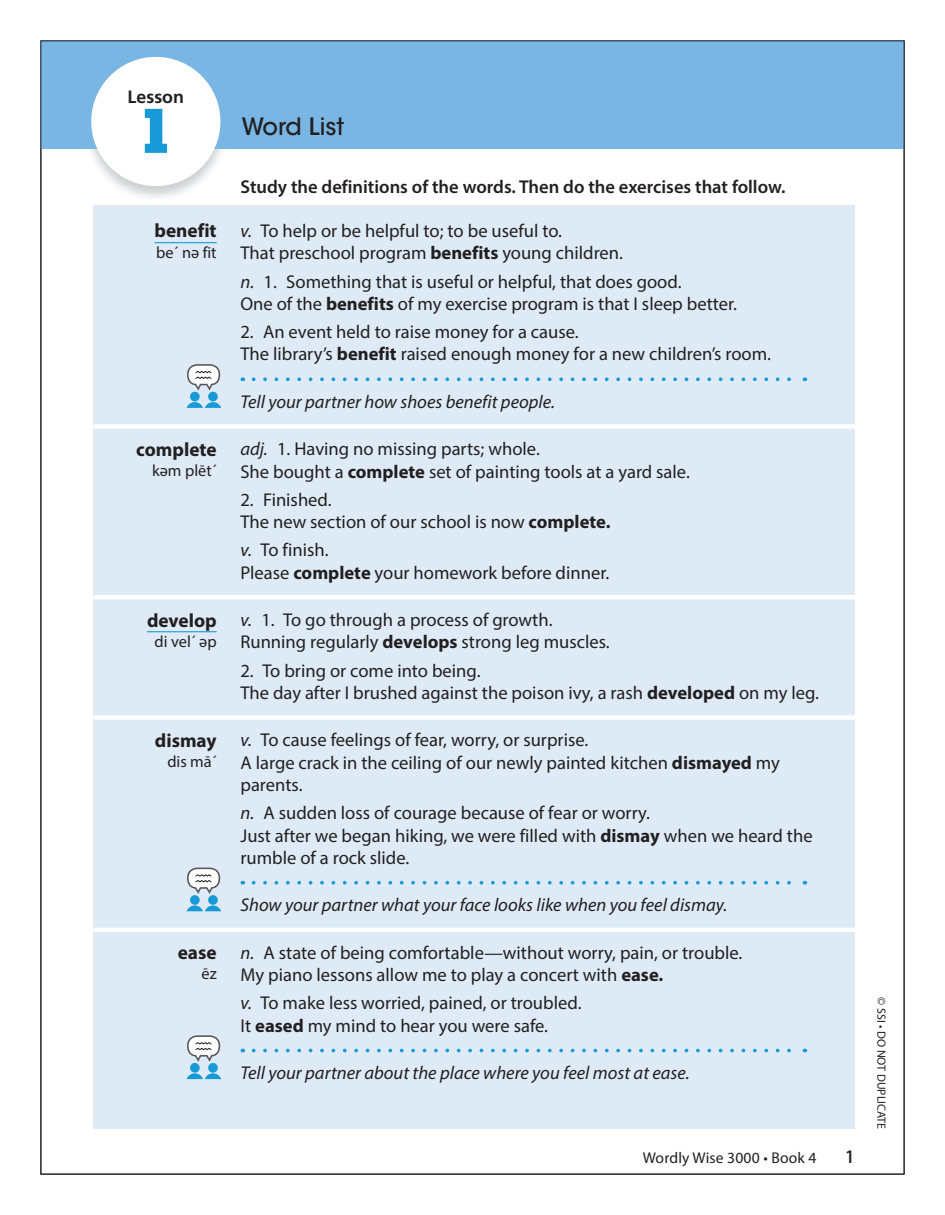
<style>
.page{position:relative;width:945px;height:1215px;background:#fff}
.page>*{position:absolute;margin:0;border:0;box-sizing:border-box;transform-origin:0 0}
.t1{font:800 62.4px "Memphis";color:#179ad7}
.t2{font:500 23.7px "ITC Avant Garde Std";color:#231f20}
.t3{font:700 19.35px "Myriad Pro";color:#231f20}
.t4{font:600 condensed 19.35px "Myriad Pro";color:#231f20}
.t5{font:18.6px/22.4px "Myriad Pro";color:#231f20}
.t6{font:italic 18.6px "Myriad Pro";color:#231f20}
.t7{font:600 18.6px "Myriad Pro";color:#231f20}
.t8{font:700 17.85px "Frutiger";color:#231f20}
.t9{font:16.35px "Myriad Pro";color:#231f20}
.t10{font:15.6px "Myriad Pro";letter-spacing:.01em;color:#231f20}
.t11{font:11.85px "Myriad Pro";color:#231f20}
.s1{font-style:italic}
.s2{font-weight:700}
</style>
<div class="page">
<div style="left:41px;top:41px;width:863px;height:108px;background:#7ab6e3"></div>
<img style="left:91px;top:149px;width:130px;height:48px">
<img style="left:91px;top:56px;width:130px;height:93px">
<div style="left:91px;top:57px;width:129px;height:129px;background:#fff;border-radius:50%"></div>
<div style="left:93px;top:205px;width:762px;height:924px;background:#deebf7"></div>
<svg style="left:254px;top:377px;width:551px;height:4px"></svg>
<div style="left:93px;top:424px;width:762px;height:5px;background:#fff"></div>
<hr style="left:93px;top:595px;width:762px;height:4px;background:#fff">
<div style="left:93px;top:715px;width:762px;height:5px;background:#fff"></div>
<svg style="left:254px;top:881px;width:551px;height:4px"></svg>
<hr style="left:93px;top:928px;width:762px;height:4px;background:#fff">
<svg style="left:254px;top:1049px;width:551px;height:3px"></svg>
<hr style="left:154px;top:242px;width:63px;height:1px;background:#179ad7">
<svg style="left:187px;top:364px;width:33px;height:27px"></svg>
<div style="left:190px;top:392px;width:10px;height:9px;background:#179ad7;border-radius:50%"></div>
<div style="left:208px;top:392px;width:10px;height:9px;background:#179ad7;border-radius:50%"></div>
<svg style="left:187px;top:402px;width:34px;height:6px"></svg>
<hr style="left:147px;top:631px;width:70px;height:1px;background:#179ad7">
<svg style="left:187px;top:868px;width:33px;height:26px"></svg>
<div style="left:190px;top:895px;width:10px;height:10px;background:#179ad7;border-radius:50%"></div>
<div style="left:208px;top:895px;width:10px;height:10px;background:#179ad7;border-radius:50%"></div>
<svg style="left:187px;top:905px;width:34px;height:6px"></svg>
<svg style="left:187px;top:1035px;width:33px;height:27px"></svg>
<div style="left:190px;top:1063px;width:10px;height:10px;background:#179ad7;border-radius:50%"></div>
<div style="left:208px;top:1063px;width:10px;height:10px;background:#179ad7;border-radius:50%"></div>
<svg style="left:187px;top:1073px;width:34px;height:6px"></svg>
<p class="t8" style="left:128px;top:86px;width:58px">Lesson</p>
<h1 class="t1" style="left:135px;top:90px;width:43px">1</h1>
<p class="t3" style="left:154px;top:218px;width:64px">benefit</p>
<p class="t9" style="left:156px;top:242px;width:62px">be´ nә fit</p>
<p class="t3" style="left:136px;top:437px;width:82px">complete</p>
<p class="t9" style="left:152px;top:460px;width:66px">kәm plēt´</p>
<p class="t3" style="left:147px;top:607px;width:71px">develop</p>
<p class="t9" style="left:155px;top:631px;width:64px">di vel´ әp</p>
<p class="t3" style="left:155px;top:728px;width:63px">dismay</p>
<p class="t9" style="left:167px;top:751px;width:51px">dis mā´</p>
<p class="t3" style="left:178px;top:940px;width:40px">ease</p>
<p class="t9" style="left:202px;top:964px;width:17px">ēz</p>
<p class="t2" style="left:242px;top:112px;width:104px">Word List</p>
<p class="t7" style="left:240px;top:175px;width:547px">Study the definitions of the words. Then do the exercises that follow.</p>
<p class="t5" style="left:240px;top:219px;width:384px"><span class="s1">v.</span> To help or be helpful to; to be useful to.<br>That preschool program <span class="s2">benefits</span> young children.</p>
<p class="t5" style="left:240px;top:270px;width:498px"><span class="s1">n.</span> 1. Something that is useful or helpful, that does good.<br>One of the <span class="s2">benefits</span> of my exercise program is that I sleep better.</p>
<p class="t5" style="left:240px;top:320px;width:532px">2. An event held to raise money for a cause.<br>The library’s <span class="s2">benefit</span> raised enough money for a new children’s room.</p>
<p class="t6" style="left:240px;top:390px;width:316px">Tell your partner how shoes benefit people.</p>
<p class="t5" style="left:240px;top:438px;width:451px"><span class="s1">adj.</span> 1. Having no missing parts; whole.<br>She bought a <span class="s2">complete</span> set of painting tools at a yard sale.</p>
<p class="t5" style="left:240px;top:488px;width:372px">2. Finished.<br>The new section of our school is now <span class="s2">complete.</span></p>
<p class="t5" style="left:240px;top:539px;width:370px"><span class="s1">v.</span> To finish.<br>Please <span class="s2">complete</span> your homework before dinner.</p>
<p class="t5" style="left:240px;top:608px;width:371px"><span class="s1">v.</span> 1. To go through a process of growth.<br>Running regularly <span class="s2">develops</span> strong leg muscles.</p>
<p class="t5" style="left:240px;top:659px;width:580px">2. To bring or come into being.<br>The day after I brushed against the poison ivy, a rash <span class="s2">developed</span> on my leg.</p>
<p class="t5" style="left:240px;top:729px;width:541px"><span class="s1">v.</span> To cause feelings of fear, worry, or surprise.<br>A large crack in the ceiling of our newly painted kitchen <span class="s2">dismayed</span> my parents.</p>
<p class="t5" style="left:240px;top:802px;width:574px"><span class="s1">n.</span> A sudden loss of courage because of fear or worry.<br>Just after we began hiking, we were filled with <span class="s2">dismay</span> when we heard the rumble of a rock slide.</p>
<p class="t6" style="left:240px;top:894px;width:488px">Show your partner what your face looks like when you feel dismay.</p>
<p class="t5" style="left:240px;top:941px;width:504px"><span class="s1">n.</span> A state of being comfortable—without worry, pain, or trouble.<br>My piano lessons allow me to play a concert with <span class="s2">ease.</span></p>
<p class="t5" style="left:240px;top:992px;width:343px"><span class="s1">v.</span> To make less worried, pained, or troubled.<br>It <span class="s2">eased</span> my mind to hear you were safe.</p>
<p class="t6" style="left:240px;top:1061px;width:451px">Tell your partner about the place where you feel most at ease.</p>
<p class="t10" style="left:643px;top:1148px;width:175px">Wordly Wise 3000 • Book 4</p>
<p class="t4" style="left:846px;top:1146px;width:9px">1</p>
<p class="t11" style="left:889px;top:997px;width:133px;rotate:90deg">© SSI • DO NOT DUPLICATE</p>
</div>
